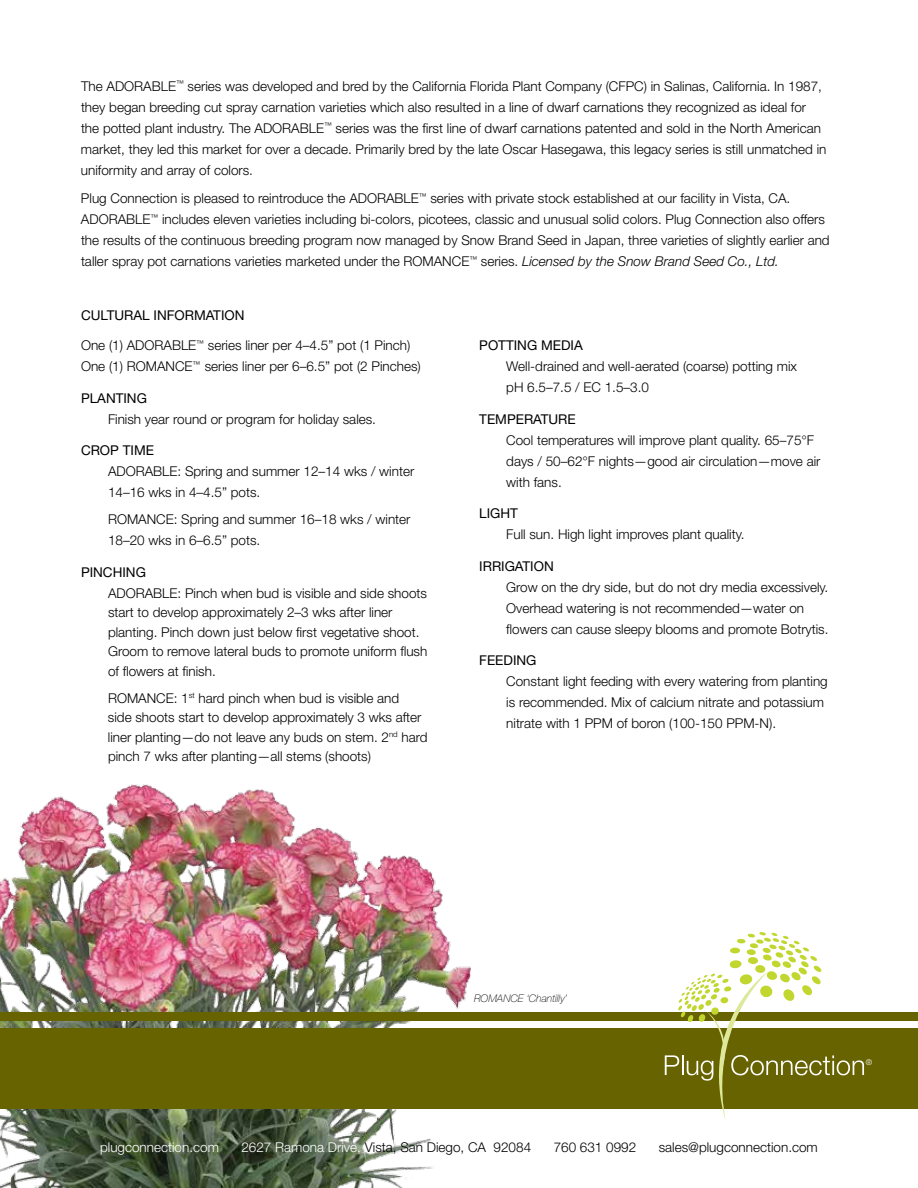
<style>
.page{position:relative;width:918px;height:1188px;background:#fff}
.page>*{position:absolute;margin:0;border:0;box-sizing:border-box;transform-origin:0 0}
.t1{font:300 13.5px/21px "Helvetica Neue LT Std";color:#000}
.t2{font:13.5px "Helvetica Neue LT Std";color:#000}
.t3{font:300 13.5px "Helvetica Neue LT Std";color:#fff}
.t4{font:italic 100 10.5px "Helvetica Neue LT Std";color:#000}
.t5{font:300 7.95px "Helvetica Neue LT Std";color:#fff}
.s1{font-style:italic}
.s2{color:#fff}
</style>
<div class="page">
<img style="left:0;top:784px;width:470px;height:404px">
<div style="left:0;top:1012px;width:918px;height:9px;background:#676300"></div>
<div style="left:0;top:1028px;width:918px;height:81px;background:#676300"></div>
<svg style="left:665px;top:932px;width:199px;height:188px"></svg>
<p class="t1" style="left:81px;top:75px;width:747px">The ADORABLE<sup>™</sup> series was developed and bred by the California Florida Plant Company (CFPC) in Salinas, California. In 1987, they began breeding cut spray carnation varieties which also resulted in a line of dwarf carnations they recognized as ideal for the potted plant industry. The ADORABLE<sup>™</sup> series was the first line of dwarf carnations patented and sold in the North American market, they led this market for over a decade. Primarily bred by the late Oscar Hasegawa, this legacy series is still unmatched in uniformity and array of colors.</p>
<p class="t1" style="left:81px;top:188px;width:750px">Plug Connection is pleased to reintroduce the ADORABLE<sup>™</sup> series with private stock established at our facility in Vista, CA.<br>ADORABLE<sup>™</sup> includes eleven varieties including bi-colors, picotees, classic and unusual solid colors. Plug Connection also offers the results of the continuous breeding program now managed by Snow Brand Seed in Japan, three varieties of slightly earlier and taller spray pot carnations varieties marketed under the ROMANCE<sup>™</sup> series. <span class="s1">Licensed by the Snow Brand Seed Co., Ltd.</span></p>
<p class="t2" style="left:81px;top:307px;width:165px">CULTURAL INFORMATION</p>
<p class="t1" style="left:81px;top:335px;width:341px">One (1) ADORABLE<sup>™</sup> series liner per 4–4.5” pot (1 Pinch)<br>One (1) ROMANCE<sup>™</sup> series liner per 6–6.5” pot (2 Pinches)</p>
<p class="t2" style="left:81px;top:390px;width:18px">PLANTIN</p>
<p class="t2" style="left:137px;top:390px;width:12px">G</p>
<p class="t1" style="left:108px;top:408px;width:270px">Finish year round or program for holiday sales.</p>
<p class="t2" style="left:81px;top:442px;width:20px">CROP</p>
<p class="t2" style="left:123px;top:442px;width:33px">TIM E</p>
<p class="t1" style="left:108px;top:461px;width:308px">ADORABLE: Spring and summer 12–14 wks / winter<br>14–16 wks in 4–4.5” pots.</p>
<p class="t1" style="left:108px;top:509px;width:304px">ROMANCE: Spring and summer 16–18 wks / winter<br>18–20 wks in 6–6.5” pots.</p>
<p class="t2" style="left:81px;top:564px;width:65px">PINCHING</p>
<p class="t1" style="left:108px;top:583px;width:321px;line-height:19.5px">ADORABLE: Pinch when bud is visible and side shoots start to develop approximately 2–3 wks after liner planting. Pinch down just below first vegetative shoot.<br>Groom to remove lateral buds to promote uniform flush of flowers at finish.</p>
<p class="t1" style="left:108px;top:688px;width:321px;line-height:19.5px">ROMANCE: 1<sup>st</sup> hard pinch when bud is visible and<br>side shoots start to develop approximately 3 wks after liner planting—do not leave any buds on stem. 2<sup>nd</sup> hard pinch 7 wks after planting—all stems (shoots)</p>
<p class="t2" style="left:479px;top:337px;width:9px">POTTIN</p>
<p class="t2" style="left:527px;top:337px;width:57px">G MEDIA</p>
<p class="t1" style="left:506px;top:356px;width:292px">Well-drained and well-aerated (coarse) potting mix pH 6.5–7.5 / EC 1.5–3.0</p>
<p class="t2" style="left:479px;top:411px;width:27px">TEMPE</p>
<p class="t2" style="left:524px;top:411px;width:52px">RATURE</p>
<p class="t1" style="left:506px;top:429px;width:316px">Cool temperatures will improve plant quality. 65–75°F days / 50–62°F nights—good air circulation—move air with fans.</p>
<p class="t2" style="left:479px;top:505px;width:31px">LIGHT</p>
<p class="t1" style="left:506px;top:524px;width:240px">Full sun. High light improves plant quality.</p>
<p class="t2" style="left:479px;top:558px;width:76px">IRRIGATION</p>
<p class="t1" style="left:506px;top:576px;width:324px">Grow on the dry side, but do not dry media excessively.<br>Overhead watering is not recommended—water on flowers can cause sleepy blooms and promote Botrytis.</p>
<p class="t2" style="left:479px;top:652px;width:57px">FEEDING</p>
<p class="t1" style="left:506px;top:671px;width:323px">Constant light feeding with every watering from planting is recommended. Mix of calcium nitrate and potassium nitrate with 1 PPM of boron (100-150 PPM-N).</p>
<p class="t4" style="left:474px;top:992px;width:94px">ROMANCE ‘Chantilly’</p>
<p class="t3" style="left:100px;top:1139px;width:120px">plugconnection.com</p>
<p class="t1" style="left:241px;top:1136px;width:291px"><span class="s2">2627 Ramona Drive,</span> Vista, San Diego, CA 92084</p>
<p class="t1" style="left:554px;top:1136px;width:84px">760 631 0992</p>
<p class="t1" style="left:659px;top:1136px;width:161px">sales@plugconnection.com</p>
<p class="t5" style="left:866px;top:1058px;width:8px">®</p>
</div>
